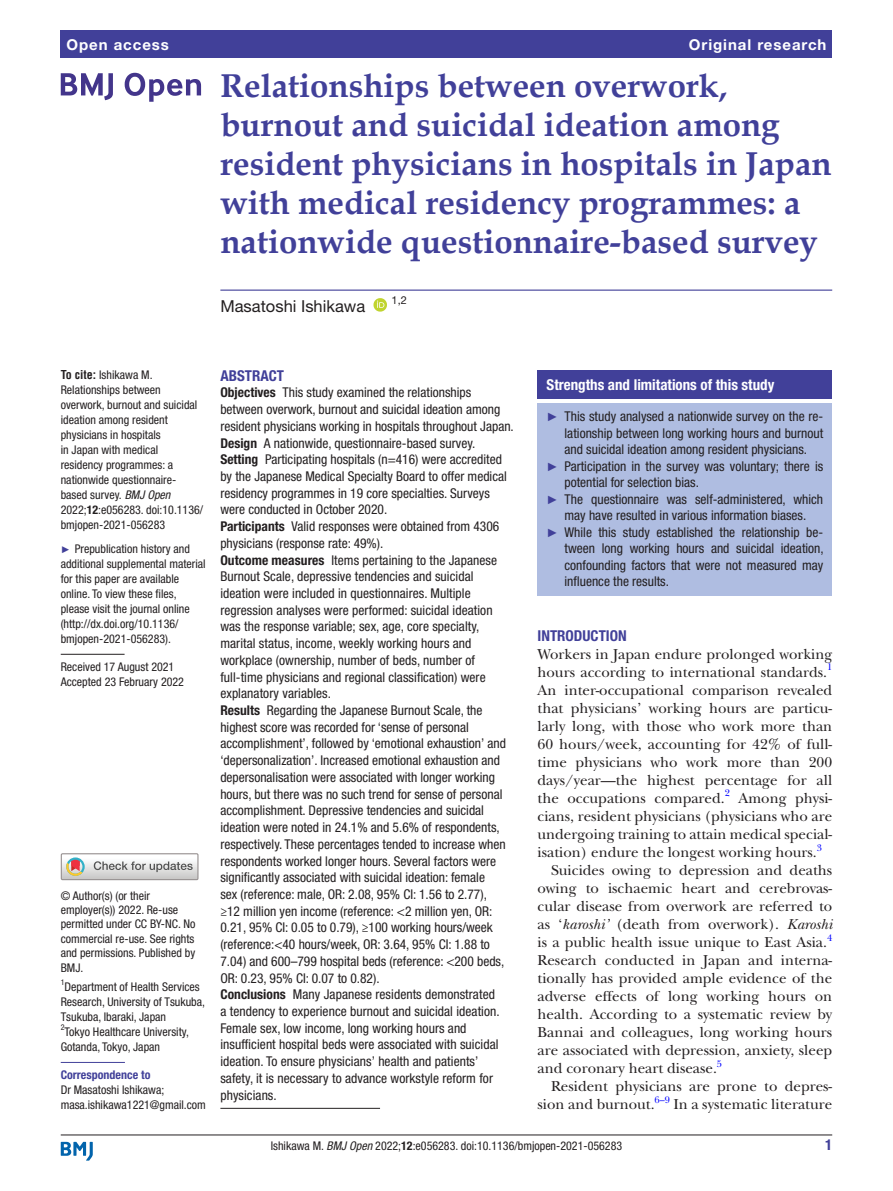
<style>
.page{position:relative;width:893px;height:1191px;background:#fff}
.page>*{position:absolute;margin:0;border:0;box-sizing:border-box;transform-origin:0 0}
.t1{font:700 33px/39px "Book Antiqua";color:#414099}
.t2{font:16.5px "Helvetica Neue LT Std";color:#231f20}
.t3{font:15px/18px "New Baskerville";color:#231f20;text-align:justify}
.t4{font:700 condensed 15px "Helvetica Neue LT Std";color:#fff}
.t5{font:700 15px "Helvetica Neue LT Std";letter-spacing:.065em;color:#fff}
.t6{font:700 condensed 15px "Helvetica Neue LT Std";color:#414099}
.t7{font:condensed 13.5px/16.6px "Helvetica Neue LT Std";color:#231f20}
.t8{font:condensed 12px/15px "Helvetica Neue LT Std";color:#231f20}
.t9{font:700 condensed 12px "Helvetica Neue LT Std";color:#414099}
.t10{font:10.95px "Helvetica Neue LT Std";color:#231f20}
.t11{font:9.9px "New Baskerville";color:#00f}
.t12{font:condensed 7.95px "Helvetica Neue LT Std";color:#231f20}
.s1{font-family:"Helvetica LT Std";font-weight:700}
.s2{font-style:italic}
.s3{font-weight:700}
.s4{font-family:"Arial";font-stretch:normal;font-size:9.75px;color:#414099}
.s5{font-family:"Arial";font-stretch:normal;font-size:12px;color:#414099}
</style>
<div class="page">
<hr style="left:61px;top:1134px;width:771px;height:1px;background:#231f20">
<svg style="left:61px;top:1141px;width:32px;height:19px"></svg>
<div style="left:61px;top:31px;width:771px;height:27px;background:#414099"></div>
<hr style="left:220px;top:289px;width:612px;height:2px;background:#414099">
<svg style="left:373px;top:298px;width:14px;height:14px"></svg>
<hr style="left:61px;top:654px;width:64px;height:1px;background:#231f20">
<hr style="left:61px;top:1062px;width:64px;height:1px;background:#414099">
<svg style="left:61px;top:73px;width:52px;height:27px"></svg>
<svg style="left:125px;top:73px;width:76px;height:29px"></svg>
<div style="left:61px;top:853px;width:138px;height:27px;border:1px solid #969090"></div>
<svg style="left:61px;top:853px;width:137px;height:26px"></svg>
<hr style="left:220px;top:1108px;width:160px;height:1px;background:#231f20">
<div style="left:538px;top:370px;width:294px;height:29px;background:#414099"></div>
<div style="left:538px;top:403px;width:294px;height:192px;background:#afbde1"></div>
<p class="t5" style="left:66px;top:35px;width:104px">Open access</p>
<p class="t5" style="left:689px;top:35px;width:139px">Original research</p>
<h1 class="t1" style="left:220px;top:66px;width:613px">Relationships between overwork, burnout and suicidal ideation among resident physicians in hospitals in Japan with medical residency programmes: a nationwide questionnaire-based survey</h1>
<p class="t2" style="left:220px;top:296px;width:146px">Masatoshi Ishikawa</p>
<p class="t10" style="left:392px;top:294px;width:17px">1,2</p>
<p class="t8" style="left:61px;top:367px;width:144px"><span class="s1">To cite:</span> Ishikawa M.<br>Relationships between overwork, burnout and suicidal ideation among resident physicians in hospitals<br>in Japan with medical residency programmes: a nationwide questionnaire&shy;based survey. <span class="s2">BMJ Open<br></span>2022;<span class="s3">12</span>:e056283. doi:10.1136/ bmjopen-2021-056283</p>
<p class="t8" style="left:61px;top:541px;width:146px"><span class="s4">►</span> Prepublication history and additional supplemental material for this paper are available online. To view these files, please visit the journal online (http://dx.doi.org/10.1136/ bmjopen-2021-056283).</p>
<p class="t8" style="left:61px;top:659px;width:125px">Received 17 August 2021<br>Accepted 23 February 2022</p>
<p class="t8" style="left:61px;top:888px;width:136px;line-height:14.4px">© Author(s) (or their employer(s)) 2022. Re-use permitted under CC BY-NC. No commercial re-use. See rights and permissions. Published by<br>BMJ.</p>
<p class="t12" style="left:61px;top:978px;width:5px">1</p>
<p class="t8" style="left:61px;top:979px;width:146px;text-indent:4px">Department of Health Services<br>Research, University of Tsukuba,<br>Tsukuba, Ibaraki, Japan<br><sup>2</sup>Tokyo Healthcare University,<br>Gotanda, Tokyo, Japan</p>
<p class="t9" style="left:61px;top:1067px;width:91px">Correspondence to</p>
<p class="t8" style="left:61px;top:1082px;width:147px">Dr Masatoshi Ishikawa; masa.ishikawa1221@gmail.com</p>
<p class="t6" style="left:220px;top:366px;width:65px">ABSTRACT</p>
<p class="t7" style="left:220px;top:384px;width:295px"><span class="s3">Objectives</span> This study examined the relationships between overwork, burnout and suicidal ideation among resident physicians working in hospitals throughout Japan.<br><span class="s3">Design</span> A nationwide, questionnaire-based survey.<br><span class="s3">Setting</span> Participating hospitals (n=416) were accredited by the Japanese Medical Specialty Board to offer medical residency programmes in 19 core specialties. Surveys were conducted in October 2020.<br><span class="s3">Participants</span> Valid responses were obtained from 4306 physicians (response rate: 49%).<br><span class="s3">Outcome measures</span> Items pertaining to the Japanese Burnout Scale, depressive tendencies and suicidal ideation were included in questionnaires. Multiple regression analyses were performed: suicidal ideation was the response variable; sex, age, core specialty, marital status, income, weekly working hours and workplace (ownership, number of beds, number of full-time physicians and regional classification) were explanatory variables.<br><span class="s3">Results</span> Regarding the Japanese Burnout Scale, the highest score was recorded for ‘sense of personal accomplishment’, followed by ‘emotional exhaustion’ and ‘depersonalization’. Increased emotional exhaustion and depersonalisation were associated with longer working hours, but there was no such trend for sense of personal accomplishment. Depressive tendencies and suicidal ideation were noted in 24.1% and 5.6% of respondents, respectively. These percentages tended to increase when respondents worked longer hours. Several factors were significantly associated with suicidal ideation: female<br>sex (reference: male, OR: 2.08, 95% CI: 1.56 to 2.77),<br>≥12 million yen income (reference: &lt;2 million yen, OR:<br>0.21, 95% CI: 0.05 to 0.79), ≥100 working hours/week (reference:&lt;40 hours/week, OR: 3.64, 95% CI: 1.88 to 7.04) and 600–799 hospital beds (reference: &lt;200 beds, OR: 0.23, 95% CI: 0.07 to 0.82).<br><span class="s3">Conclusions</span> Many Japanese residents demonstrated<br>a tendency to experience burnout and suicidal ideation.<br>Female sex, low income, long working hours and insufficient hospital beds were associated with suicidal ideation. To ensure physicians’ health and patients’ safety, it is necessary to advance workstyle reform for physicians.</p>
<p class="t4" style="left:547px;top:375px;width:229px">Strengths and limitations of this study</p>
<p class="t7" style="left:547px;top:408px;width:278px"><span class="s5">►</span> This study analysed a nationwide survey on the re-</p>
<p class="t7" style="left:565px;top:425px;width:260px">lationship between long working hours and burnout</p>
<p class="t7" style="left:565px;top:441px;width:244px">and suicidal ideation among resident physicians.</p>
<p class="t7" style="left:547px;top:458px;width:278px"><span class="s5">►</span> Participation in the survey was voluntary; there is</p>
<p class="t7" style="left:565px;top:474px;width:136px">potential for selection bias.</p>
<p class="t7" style="left:547px;top:491px;width:278px"><span class="s5">►</span> The questionnaire was self-administered, which</p>
<p class="t7" style="left:565px;top:507px;width:243px">may have resulted in various information biases.</p>
<p class="t7" style="left:547px;top:524px;width:278px"><span class="s5">►</span> While this study established the relationship be-</p>
<p class="t7" style="left:565px;top:540px;width:261px">tween long working hours and suicidal ideation,</p>
<p class="t7" style="left:565px;top:557px;width:260px">confounding factors that were not measured may</p>
<p class="t7" style="left:565px;top:573px;width:106px">influence the results.</p>
<p class="t6" style="left:538px;top:627px;width:91px">INTRODUCTION</p>
<p class="t3" style="left:538px;top:645px;width:296px">Workers in Japan endure prolonged working hours according to international standards.</p>
<p class="t11" style="left:827px;top:661px;width:7px">1</p>
<p class="t3" style="left:538px;top:681px;width:296px">An inter-occupational comparison revealed that physicians’ working hours are particu&shy;larly long, with those who work more than 60 hours/week, accounting for 42% of full&shy;time physicians who work more than 200 days/year—the highest percentage for all the occupations compared.</p>
<p class="t11" style="left:725px;top:787px;width:7px">2</p>
<p class="t3" style="left:538px;top:789px;width:296px;text-indent:201px">Among physi&shy;cians, resident physicians (physicians who are undergoing training to attain medical special&shy;isation) endure the longest working hours.</p>
<p class="t11" style="left:817px;top:841px;width:7px">3</p>
<p class="t3" style="left:538px;top:861px;width:296px;text-indent:14px">Suicides owing to depression and deaths owing to ischaemic heart and cerebrovas&shy;cular disease from overwork are referred to as ‘<span class="s2">karoshi’</span> (death from overwork). <span class="s2">Karoshi </span>is a public health issue unique to East Asia.</p>
<p class="t11" style="left:827px;top:931px;width:7px">4</p>
<p class="t3" style="left:538px;top:951px;width:296px">Research conducted in Japan and interna&shy;tionally has provided ample evidence of the adverse effects of long working hours on health. According to a systematic review by Bannai and colleagues, long working hours are associated with depression, anxiety, sleep and coronary heart disease.<sup>5</sup></p>
<p class="t3" style="left:538px;top:1077px;width:296px;text-indent:14px">Resident physicians are prone to depres&shy;sion and burnout.</p>
<p class="t11" style="left:655px;top:1093px;width:17px">6–9</p>
<p class="t3" style="left:673px;top:1095px;width:160px">In a systematic literature</p>
<p class="t8" style="left:271px;top:1137px;width:353px">Ishikawa M. <span class="s2">BMJ Open</span> 2022;<span class="s3">12</span>:e056283. doi:10.1136/bmjopen-2021-056283</p>
<p class="t6" style="left:825px;top:1135px;width:9px">1</p>
</div>
